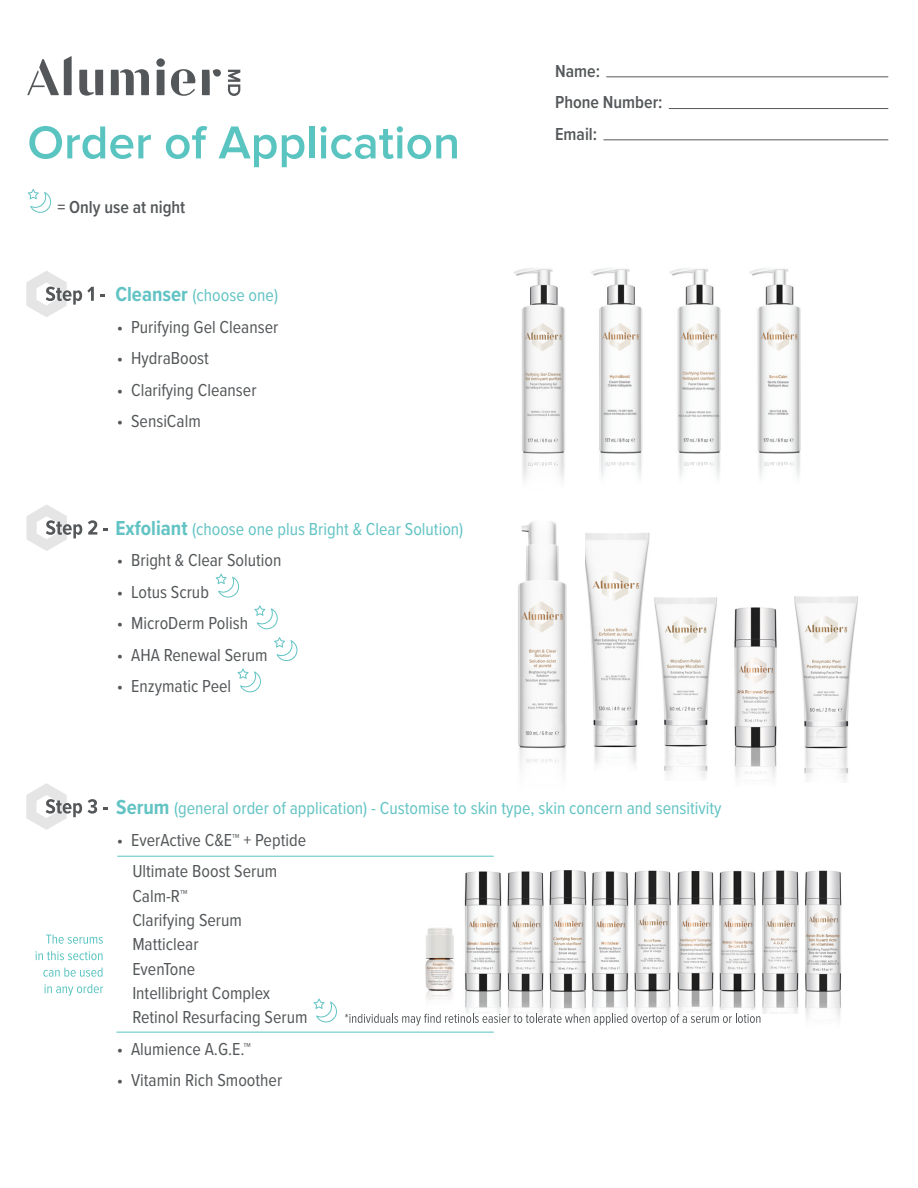
<style>
.page{position:relative;width:918px;height:1188px;background:#fff}
.page>*{position:absolute;margin:0;border:0;box-sizing:border-box;transform-origin:0 0}
.t1{font:18px/24.3px "Proxima Nova Cond";color:#545759}
.t2{font:18px "Proxima Nova Cond";color:#63c3c4}
.t3{font:600 18px/31.5px "Proxima Nova Cond";color:#545759}
.s1{font-weight:700;font-size:21px}
</style>
<div class="page">
<img style="left:413px;top:928px;width:73px;height:104px">
<img style="left:760px;top:870px;width:82px;height:153px">
<img style="left:507px;top:871px;width:37px;height:143px">
<img style="left:549px;top:870px;width:38px;height:144px">
<img style="left:591px;top:871px;width:38px;height:155px">
<img style="left:634px;top:870px;width:37px;height:156px">
<img style="left:677px;top:871px;width:37px;height:143px">
<img style="left:461px;top:871px;width:41px;height:143px">
<img style="left:761px;top:870px;width:42px;height:144px">
<img style="left:719px;top:871px;width:37px;height:139px">
<svg style="left:26px;top:271px;width:68px;height:46px"></svg>
<svg style="left:26px;top:504px;width:56px;height:47px"></svg>
<svg style="left:88px;top:520px;width:9px;height:15px"></svg>
<svg style="left:103px;top:528px;width:5px;height:3px"></svg>
<svg style="left:26px;top:783px;width:56px;height:47px"></svg>
<svg style="left:88px;top:799px;width:9px;height:15px"></svg>
<img style="left:513px;top:268px;width:130px;height:213px">
<img style="left:669px;top:268px;width:132px;height:211px">
<hr style="left:117px;top:856px;width:377px;height:1px;background:#5ac4c1">
<hr style="left:116px;top:1032px;width:378px;height:1px;background:#5ac4c1">
<svg style="left:46px;top:935px;width:57px;height:9px"></svg>
<svg style="left:36px;top:951px;width:67px;height:9px"></svg>
<svg style="left:43px;top:968px;width:60px;height:9px"></svg>
<svg style="left:44px;top:984px;width:59px;height:12px"></svg>
<img style="left:585px;top:533px;width:65px;height:235px">
<img style="left:734px;top:607px;width:43px;height:171px">
<img style="left:795px;top:596px;width:63px;height:185px">
<img style="left:518px;top:521px;width:49px;height:248px">
<img style="left:648px;top:591px;width:69px;height:188px">
<svg style="left:238px;top:668px;width:23px;height:24px"></svg>
<svg style="left:274px;top:637px;width:23px;height:24px"></svg>
<svg style="left:216px;top:574px;width:23px;height:24px"></svg>
<svg style="left:254px;top:605px;width:24px;height:24px"></svg>
<svg style="left:314px;top:999px;width:23px;height:23px"></svg>
<hr style="left:607px;top:76px;width:281px;height:1px;background:#555759">
<hr style="left:669px;top:108px;width:219px;height:1px;background:#555759">
<hr style="left:604px;top:139px;width:284px;height:1px;background:#555759">
<svg style="left:29px;top:126px;width:122px;height:33px"></svg>
<svg style="left:166px;top:126px;width:41px;height:33px"></svg>
<svg style="left:219px;top:126px;width:85px;height:41px"></svg>
<div style="left:310px;top:126px;width:5px;height:32px;background:#5ac4c1"></div>
<svg style="left:320px;top:126px;width:137px;height:33px"></svg>
<svg style="left:171px;top:69px;width:24px;height:27px"></svg>
<div style="left:157px;top:70px;width:8px;height:25px;background:#545759"></div>
<div style="left:156px;top:58px;width:9px;height:9px;background:#545759;border-radius:50%"></div>
<svg style="left:202px;top:69px;width:19px;height:26px"></svg>
<svg style="left:27px;top:56px;width:45px;height:39px"></svg>
<svg style="left:228px;top:70px;width:12px;height:26px"></svg>
<svg style="left:111px;top:69px;width:38px;height:26px"></svg>
<svg style="left:79px;top:70px;width:24px;height:26px"></svg>
<svg style="left:28px;top:189px;width:23px;height:24px"></svg>
<svg style="left:345px;top:1014px;width:415px;height:11px"></svg>
<p class="t3" style="left:57px;top:190px;width:129px">= Only use at night</p>
<p class="t2" style="left:115px;top:282px;width:164px"><span class="s1">Cleanser</span> (choose one)</p>
<p class="t1" style="left:117px;top:314px;width:163px">• Purifying Gel Cleanser</p>
<p class="t1" style="left:117px;top:345px;width:94px">• HydraBoost</p>
<p class="t1" style="left:117px;top:377px;width:141px">• Clarifying Cleanser</p>
<p class="t1" style="left:117px;top:408px;width:85px">• SensiCalm</p>
<p class="t2" style="left:115px;top:516px;width:349px"><span class="s1">Exfoliant</span> (choose one plus Bright &amp; Clear Solution)</p>
<p class="t1" style="left:117px;top:547px;width:166px">• Bright &amp; Clear Solution</p>
<p class="t1" style="left:117px;top:579px;width:93px">• Lotus Scrub</p>
<p class="t1" style="left:117px;top:610px;width:133px">• MicroDerm Polish</p>
<p class="t1" style="left:117px;top:642px;width:152px">• AHA Renewal Serum</p>
<p class="t1" style="left:117px;top:673px;width:116px">• Enzymatic Peel</p>
<p class="t3" style="left:555px;top:55px;width:109px">Name:<br>Phone Number:<br>Email:</p>
<p class="t2" style="left:116px;top:795px;width:607px"><span class="s1">Serum</span> (general order of application) - Customise to skin type, skin concern and sensitivity</p>
<p class="t1" style="left:132px;top:823px;width:175px;line-height:31.5px;text-indent:-15px">• EverActive C&amp;E™ + Peptide<br>Ultimate Boost Serum</p>
<p class="t1" style="left:132px;top:883px;width:177px">Calm-R™<br>Clarifying Serum<br>Matticlear<br>EvenTone<br>Intellibright Complex<br>Retinol Resurfacing Serum</p>
<p class="t1" style="left:117px;top:1036px;width:135px">• Alumience A.G.E.™</p>
<p class="t1" style="left:117px;top:1068px;width:167px">• Vitamin Rich Smoother</p>
</div>
